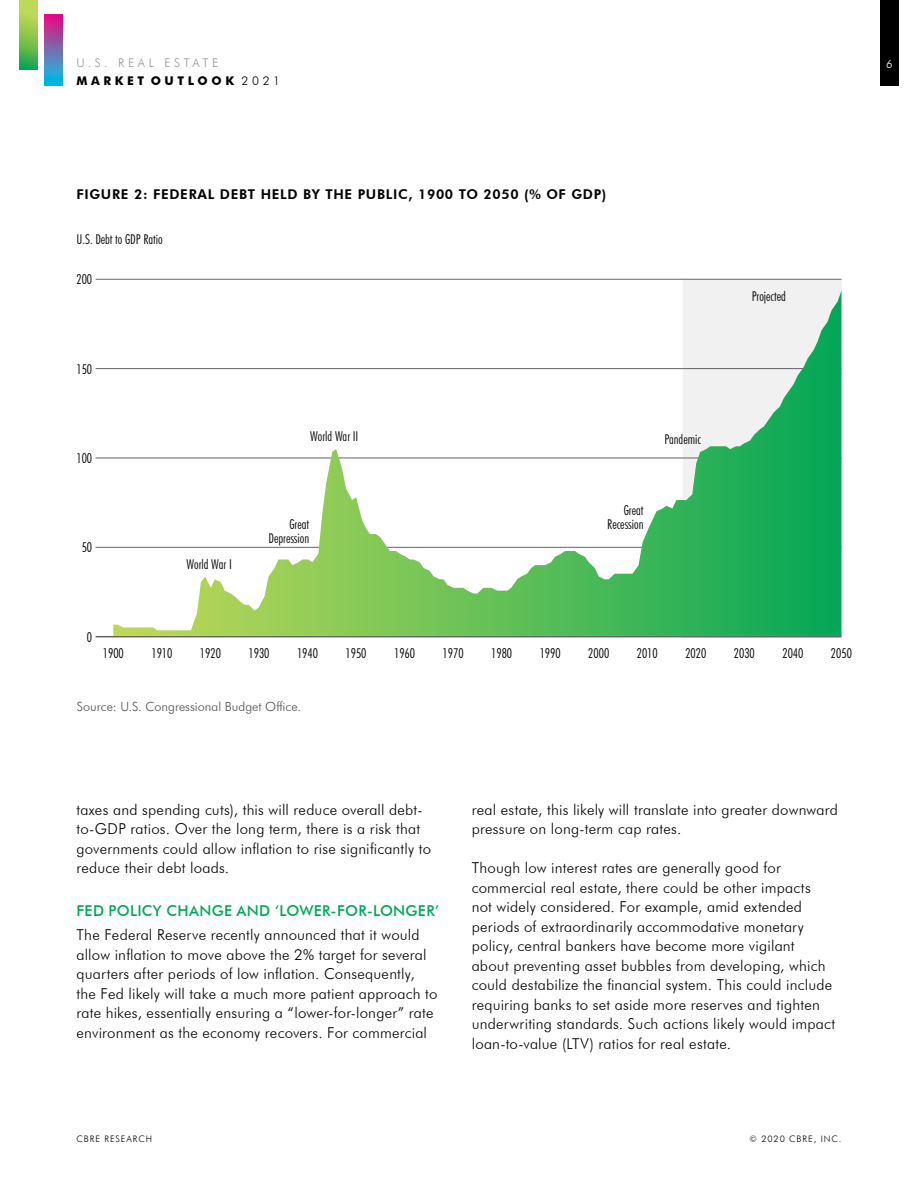
<style>
.page{position:relative;width:918px;height:1188px;background:#fff}
.page>*{position:absolute;margin:0;border:0;box-sizing:border-box;transform-origin:0 0}
.t1{font:300 15px/19.5px "Futura BT";letter-spacing:.015em;color:#000}
.t2{font:500 15px "Futura BT";letter-spacing:.02em;color:#00a657}
.t3{font:300 condensed 13.5px/13.5px "Futura BT";color:#000;text-align:right}
.t4{font:800 13.5px "Futura BT";letter-spacing:.05em;color:#000}
.t5{font:300 12.6px "Futura BT";color:#4d4d4f}
.t6{font:700 12px "Futura BT";letter-spacing:.3em;color:#000}
.t7{font:300 12px "Futura BT";letter-spacing:.3em;color:#939598}
.t8{font:300 11.25px "Futura BT";color:#fff}
.t9{font:300 9px "Futura BT";letter-spacing:.1em;color:#000}
.s1{font-weight:300}
</style>
<div class="page">
<div style="left:880px;top:0;width:19px;height:85px;background:#000"></div>
<svg style="left:44px;top:15px;width:19px;height:70px"></svg>
<svg style="left:20px;top:0;width:18px;height:69px"></svg>
<div style="left:683px;top:279px;width:158px;height:358px;background:#f1f1f2"></div>
<hr style="left:96px;top:547px;width:745px;height:1px;background:#636466">
<hr style="left:96px;top:368px;width:745px;height:1px;background:#636466">
<hr style="left:96px;top:458px;width:745px;height:1px;background:#636466">
<hr style="left:96px;top:279px;width:745px;height:1px;background:#636466">
<hr style="left:96px;top:636px;width:745px;height:1px;background:#636466">
<svg style="left:113px;top:292px;width:728px;height:344px"></svg>
<p class="t7" style="left:77px;top:56px;width:143px">U.S. REAL ESTATE</p>
<p class="t8" style="left:886px;top:57px;width:8px">6</p>
<p class="t6" style="left:77px;top:74px;width:205px">MARKET OUTLOOK <span class="s1">2021</span></p>
<p class="t4" style="left:77px;top:186px;width:531px">FIGURE 2: FEDERAL DEBT HELD BY THE PUBLIC, 1900 TO 2050 (% OF GDP)</p>
<p class="t3" style="left:77px;top:232px;width:88px">U.S. Debt to GDP Ratio</p>
<p class="t3" style="left:76px;top:273px;width:17px">200</p>
<p class="t3" style="left:76px;top:362px;width:17px">150</p>
<p class="t3" style="left:76px;top:451px;width:17px">100</p>
<p class="t3" style="left:82px;top:541px;width:12px">50</p>
<p class="t3" style="left:186px;top:558px;width:47px">World War I</p>
<p class="t3" style="left:310px;top:430px;width:50px">World War II</p>
<p class="t3" style="left:269px;top:517px;width:42px">Great<br>Depression</p>
<p class="t3" style="left:752px;top:290px;width:36px">Projected</p>
<p class="t3" style="left:665px;top:433px;width:38px">Pandemic</p>
<p class="t3" style="left:607px;top:503px;width:38px">Great<br>Recession</p>
<p class="t3" style="left:87px;top:630px;width:7px">0</p>
<p class="t3" style="left:103px;top:647px;width:23px">1900</p>
<p class="t3" style="left:151px;top:647px;width:23px">1910</p>
<p class="t3" style="left:200px;top:647px;width:23px">1920</p>
<p class="t3" style="left:248px;top:647px;width:23px">1930</p>
<p class="t3" style="left:297px;top:647px;width:23px">1940</p>
<p class="t3" style="left:346px;top:647px;width:23px">1950</p>
<p class="t3" style="left:394px;top:647px;width:23px">1960</p>
<p class="t3" style="left:443px;top:647px;width:23px">1970</p>
<p class="t3" style="left:491px;top:647px;width:23px">1980</p>
<p class="t3" style="left:540px;top:647px;width:23px">1990</p>
<p class="t3" style="left:588px;top:647px;width:23px">2000</p>
<p class="t3" style="left:637px;top:647px;width:23px">2010</p>
<p class="t3" style="left:685px;top:647px;width:23px">2020</p>
<p class="t3" style="left:734px;top:647px;width:23px">2030</p>
<p class="t3" style="left:782px;top:647px;width:23px">2040</p>
<p class="t3" style="left:831px;top:647px;width:23px">2050</p>
<p class="t5" style="left:77px;top:699px;width:226px">Source: U.S. Congressional Budget Office.</p>
<p class="t1" style="left:77px;top:799px;width:356px">taxes and spending cuts), this will reduce overall debt&shy;to-GDP ratios. Over the long term, there is a risk that governments could allow inflation to rise significantly to reduce their debt loads.</p>
<p class="t2" style="left:77px;top:902px;width:364px">FED POLICY CHANGE AND ‘LOWER-FOR-LONGER’</p>
<p class="t1" style="left:77px;top:925px;width:362px">The Federal Reserve recently announced that it would allow inflation to move above the 2% target for several quarters after periods of low inflation. Consequently, the Fed likely will take a much more patient approach to rate hikes, essentially ensuring a “lower-for-longer” rate environment as the economy recovers. For commercial</p>
<p class="t9" style="left:77px;top:1133px;width:77px">CBRE RESEARCH</p>
<p class="t1" style="left:472px;top:799px;width:368px">real estate, this likely will translate into greater downward pressure on long-term cap rates.</p>
<p class="t1" style="left:472px;top:858px;width:365px">Though low interest rates are generally good for commercial real estate, there could be other impacts<br>not widely considered. For example, amid extended periods of extraordinarily accommodative monetary policy, central bankers have become more vigilant about preventing asset bubbles from developing, which could destabilize the financial system. This could include requiring banks to set aside more reserves and tighten underwriting standards. Such actions likely would impact loan-to-value (LTV) ratios for real estate.</p>
<p class="t9" style="left:750px;top:1133px;width:93px">© 2020 CBRE, INC.</p>
</div>
